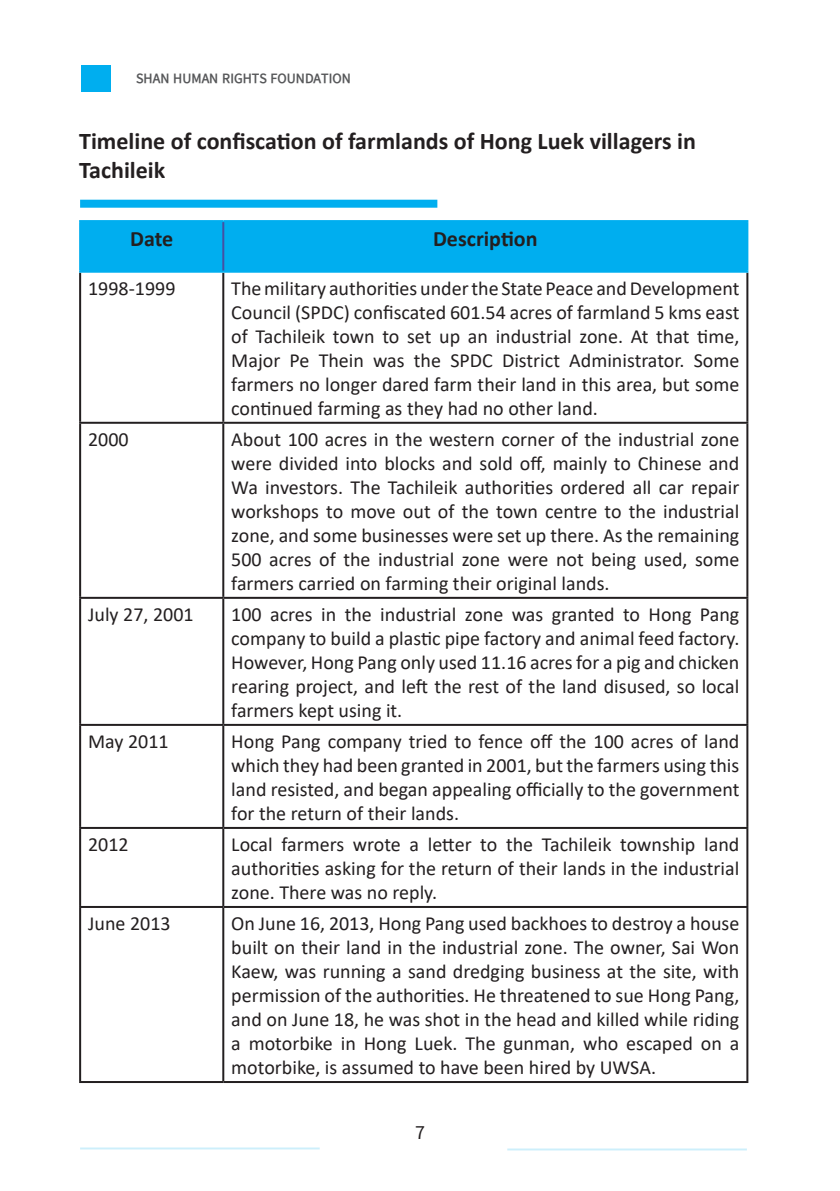
<style>
.page{position:relative;width:840px;height:1191px;background:#fff}
.page>*{position:absolute;margin:0;border:0;box-sizing:border-box;transform-origin:0 0}
.t1{font:700 24px/28.8px "Calibri";color:#231f20}
.t2{font:700 22px "Calibri";color:#231f20}
.t3{font:20px/24px "Calibri";color:#231f20;text-align:justify}
.t4{font:20px "Pyidaungsu";color:#231f20}
.t5{font:700 14px "Pyidaungsu";color:#57585a}
</style>
<div class="page">
<div style="left:81px;top:65px;width:29px;height:27px;background:#00aeef"></div>
<hr style="left:80px;top:1147px;width:239px;height:2px;background:#00aeef">
<hr style="left:507px;top:1148px;width:239px;height:2px;background:#00aeef">
<div style="left:80px;top:200px;width:357px;height:8px;background:#00aeef"></div>
<div style="left:81px;top:222px;width:665px;height:49px;background:#00aeef"></div>
<hr style="left:79px;top:273px;width:2px;height:149px;background:#231f20">
<hr style="left:222px;top:273px;width:2px;height:149px;background:#231f20">
<hr style="left:746px;top:273px;width:2px;height:149px;background:#231f20">
<hr style="left:79px;top:422px;width:144px;height:2px;background:#231f20">
<hr style="left:79px;top:424px;width:2px;height:173px;background:#231f20">
<hr style="left:223px;top:422px;width:525px;height:2px;background:#231f20">
<hr style="left:222px;top:424px;width:2px;height:173px;background:#231f20">
<hr style="left:746px;top:424px;width:2px;height:173px;background:#231f20">
<hr style="left:79px;top:597px;width:144px;height:2px;background:#231f20">
<hr style="left:79px;top:599px;width:2px;height:125px;background:#231f20">
<hr style="left:223px;top:597px;width:525px;height:2px;background:#231f20">
<hr style="left:222px;top:599px;width:2px;height:125px;background:#231f20">
<hr style="left:746px;top:599px;width:2px;height:125px;background:#231f20">
<hr style="left:79px;top:724px;width:144px;height:2px;background:#231f20">
<hr style="left:79px;top:726px;width:2px;height:101px;background:#231f20">
<hr style="left:223px;top:724px;width:525px;height:2px;background:#231f20">
<hr style="left:222px;top:726px;width:2px;height:101px;background:#231f20">
<hr style="left:746px;top:726px;width:2px;height:101px;background:#231f20">
<hr style="left:79px;top:827px;width:144px;height:2px;background:#231f20">
<hr style="left:79px;top:829px;width:2px;height:77px;background:#231f20">
<hr style="left:223px;top:827px;width:525px;height:2px;background:#231f20">
<hr style="left:222px;top:829px;width:2px;height:77px;background:#231f20">
<hr style="left:746px;top:829px;width:2px;height:77px;background:#231f20">
<hr style="left:79px;top:906px;width:144px;height:2px;background:#231f20">
<hr style="left:79px;top:908px;width:2px;height:173px;background:#231f20">
<hr style="left:223px;top:906px;width:525px;height:2px;background:#231f20">
<hr style="left:222px;top:908px;width:2px;height:173px;background:#231f20">
<hr style="left:746px;top:908px;width:2px;height:173px;background:#231f20">
<hr style="left:79px;top:1081px;width:144px;height:2px;background:#231f20">
<hr style="left:223px;top:1081px;width:525px;height:2px;background:#231f20">
<hr style="left:222px;top:222px;width:2px;height:49px;background:#4650a2">
<hr style="left:79px;top:220px;width:144px;height:2px;background:#00aeef">
<hr style="left:79px;top:222px;width:2px;height:49px;background:#00aeef">
<hr style="left:223px;top:220px;width:525px;height:2px;background:#00aeef">
<hr style="left:746px;top:222px;width:2px;height:49px;background:#00aeef">
<hr style="left:79px;top:271px;width:144px;height:2px;background:#00aeef">
<hr style="left:223px;top:271px;width:525px;height:2px;background:#00aeef">
<p class="t5" style="left:136px;top:70px;width:216px">SHAN HUMAN RIGHTS FOUNDATION</p>
<p class="t1" style="left:79px;top:127px;width:618px">Timeline of confiscation of farmlands of Hong Luek villagers in<br>Tachileik</p>
<p class="t2" style="left:130px;top:223px;width:44px">Date</p>
<p class="t2" style="left:433px;top:223px;width:106px">Description</p>
<p class="t3" style="left:88px;top:275px;width:89px">1998-1999</p>
<p class="t3" style="left:231px;top:275px;width:509px">The military authorities under the State Peace and Development Council (SPDC) confiscated 601.54 acres of farmland 5 kms east of Tachileik town to set up an industrial zone. At that time, Major Pe Thein was the SPDC District Administrator. Some farmers no longer dared farm their land in this area, but some continued farming as they had no other land.</p>
<p class="t3" style="left:88px;top:426px;width:42px">2000</p>
<p class="t3" style="left:231px;top:426px;width:509px">About 100 acres in the western corner of the industrial zone were divided into blocks and sold off, mainly to Chinese and Wa investors. The Tachileik authorities ordered all car repair workshops to move out of the town centre to the industrial zone, and some businesses were set up there. As the remaining 500 acres of the industrial zone were not being used, some farmers carried on farming their original lands.</p>
<p class="t3" style="left:88px;top:601px;width:107px">July 27, 2001</p>
<p class="t3" style="left:231px;top:601px;width:509px">100 acres in the industrial zone was granted to Hong Pang company to build a plastic pipe factory and animal feed factory.<br>However, Hong Pang only used 11.16 acres for a pig and chicken rearing project, and left the rest of the land disused, so local farmers kept using it.</p>
<p class="t3" style="left:88px;top:728px;width:82px">May 2011</p>
<p class="t3" style="left:231px;top:728px;width:509px">Hong Pang company tried to fence off the 100 acres of land which they had been granted in 2001, but the farmers using this land resisted, and began appealing officially to the government for the return of their lands.</p>
<p class="t3" style="left:88px;top:831px;width:42px">2012</p>
<p class="t3" style="left:231px;top:831px;width:509px">Local farmers wrote a letter to the Tachileik township land authorities asking for the return of their lands in the industrial zone. There was no reply.</p>
<p class="t3" style="left:88px;top:910px;width:84px">June 2013</p>
<p class="t3" style="left:231px;top:910px;width:509px">On June 16, 2013, Hong Pang used backhoes to destroy a house built on their land in the industrial zone. The owner, Sai Won Kaew, was running a sand dredging business at the site, with permission of the authorities. He threatened to sue Hong Pang, and on June 18, he was shot in the head and killed while riding a motorbike in Hong Luek. The gunman, who escaped on a motorbike, is assumed to have been hired by UWSA.</p>
<p class="t4" style="left:415px;top:1120px;width:11px">7</p>
</div>
